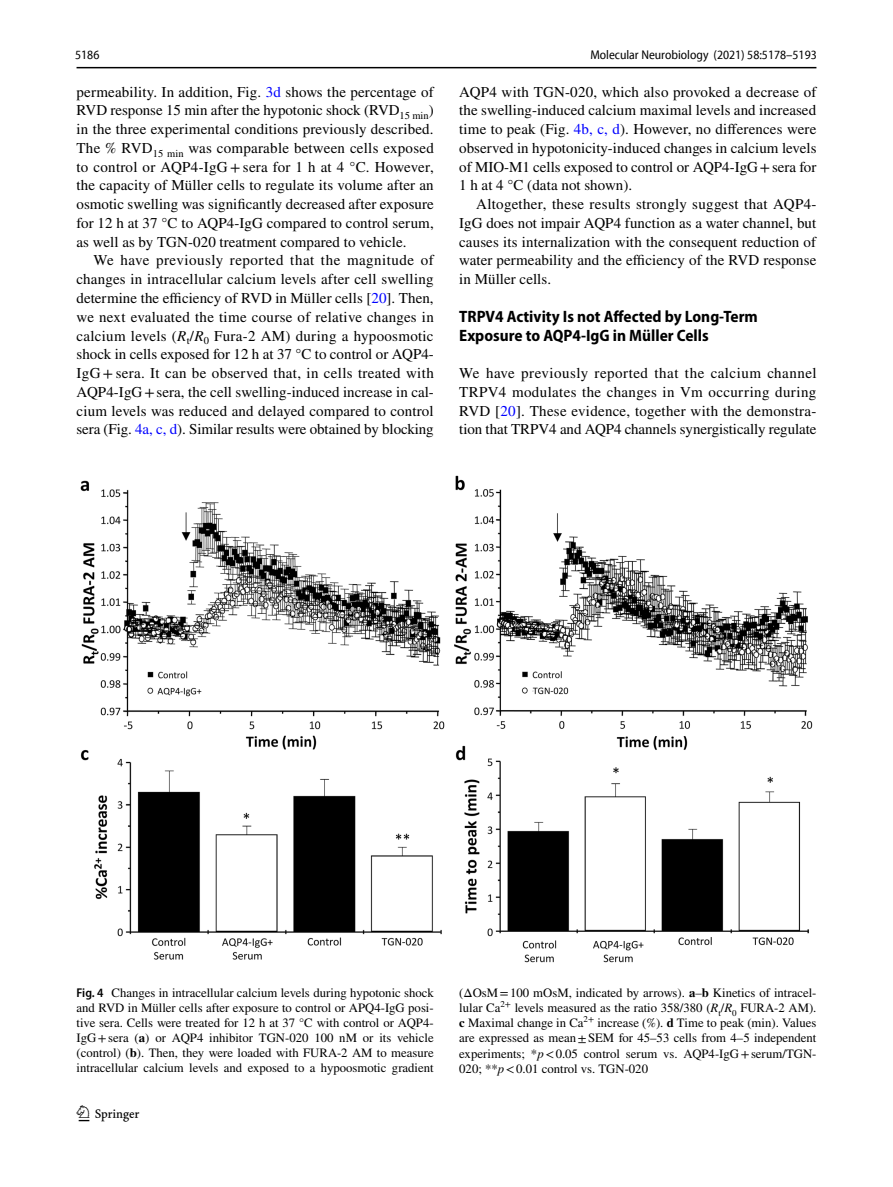
<style>
.page{position:relative;width:893px;height:1187px;background:#fff}
.page>*{position:absolute;margin:0;border:0;box-sizing:border-box;transform-origin:0 0}
.t1{font:22.5px "Springnew Regular 2";color:#000}
.t2{font:700 semi-condensed 16.5px/18.8px "Myriad Pro";color:#000}
.t3{font:15px/18.8px "STIX";color:#000;text-align:justify}
.t4{font:12.75px/15px "STIX";color:#000;text-align:justify}
.t5{font:semi-condensed 12.75px "Myriad Pro Unic";color:#000}
.s1{color:#00f}
.s2{font-style:italic}
.s3{font-family:"Myriad Pro";font-weight:600;font-stretch:semi-condensed}
.s4{font-weight:700}
</style>
<div class="page">
<hr style="left:77px;top:67px;width:739px;height:1px;background:#000">
<img style="left:81px;top:475px;width:731px;height:487px">
<p class="t5" style="left:75px;top:50px;width:26px">5186</p>
<p class="t5" style="left:590px;top:50px;width:228px">Molecular Neurobiology (2021) 58:5178–5193</p>
<p class="t3" style="left:77px;top:83px;width:359px">permeability. In addition, Fig. <span class="s1">3d</span> shows the percentage of RVD response 15 min after the hypotonic shock (RVD<sub>15</sub> <sub>min</sub>) in the three experimental conditions previously described.<br>The % RVD<sub>15</sub> <sub>min</sub> was comparable between cells exposed to control or AQP4-IgG +sera for 1 h at 4 °C. However, the capacity of Müller cells to regulate its volume after an osmotic swelling was significantly decreased after exposure for 12 h at 37 °C to AQP4-IgG compared to control serum, as well as by TGN-020 treatment compared to vehicle.</p>
<p class="t3" style="left:77px;top:252px;width:359px;text-indent:17px">We have previously reported that the magnitude of changes in intracellular calcium levels after cell swelling determine the efficiency of RVD in Müller cells [<span class="s1">20</span>]. Then, we next evaluated the time course of relative changes in calcium levels (<span class="s2">R</span><sub>t</sub>/<span class="s2">R</span><sub>0</sub> Fura-2 AM) during a hypoosmotic shock in cells exposed for 12 h at 37 °C to control or AQP4- IgG +sera. It can be observed that, in cells treated with AQP4-IgG+sera, the cell swelling-induced increase in cal&shy;cium levels was reduced and delayed compared to control sera (Fig. <span class="s1">4a, c, d</span>). Similar results were obtained by blocking</p>
<p class="t3" style="left:459px;top:83px;width:359px">AQP4 with TGN-020, which also provoked a decrease of the swelling-induced calcium maximal levels and increased time to peak (Fig. <span class="s1">4b, c, d</span>). However, no differences were observed in hypotonicity-induced changes in calcium levels of MIO-M1 cells exposed to control or AQP4-IgG+sera for 1 h at 4 °C (data not shown).</p>
<p class="t3" style="left:459px;top:196px;width:359px;text-indent:17px">Altogether, these results strongly suggest that AQP4- IgG does not impair AQP4 function as a water channel, but causes its internalization with the consequent reduction of water permeability and the efficiency of the RVD response in Müller cells.</p>
<p class="t2" style="left:459px;top:307px;width:300px">TRPV4 Activity Is not Affected by Long‑Term<br>Exposure to AQP4‑IgG in Müller Cells</p>
<p class="t3" style="left:459px;top:364px;width:359px">We have previously reported that the calcium channel TRPV4 modulates the changes in Vm occurring during RVD [<span class="s1">20</span>]. These evidence, together with the demonstra&shy;tion that TRPV4 and AQP4 channels synergistically regulate</p>
<p class="t4" style="left:77px;top:986px;width:359px"><span class="s3">Fig. 4</span> Changes in intracellular calcium levels during hypotonic shock and RVD in Müller cells after exposure to control or APQ4-IgG posi&shy;tive sera. Cells were treated for 12 h at 37 °C with control or AQP4- IgG+sera (<span class="s4">a</span>) or AQP4 inhibitor TGN-020 100 nM or its vehicle (control) (<span class="s4">b</span>). Then, they were loaded with FURA-2 AM to measure intracellular calcium levels and exposed to a hypoosmotic gradient</p>
<p class="t4" style="left:459px;top:986px;width:359px">(ΔOsM=100 mOsM, indicated by arrows). <span class="s4">a</span>–<span class="s4">b</span> Kinetics of intracel&shy;lular Ca<sup>2+</sup> levels measured as the ratio 358/380 (<span class="s2">R</span><sub>t</sub>/<span class="s2">R</span><sub>0</sub> FURA-2 AM). <span class="s4">c</span> Maximal change in Ca<sup>2+</sup> increase (%). <span class="s4">d</span> Time to peak (min). Values are expressed as mean±SEM for 45–53 cells from 4–5 independent experiments; *<span class="s2">p</span>&lt;0.05 control serum vs. AQP4-IgG+serum/TGN-020; **<span class="s2">p</span>&lt;0.01 control vs. TGN-020</p>
<h1 class="t1" style="left:79px;top:1105px;width:62px">1 3</h1>
</div>
